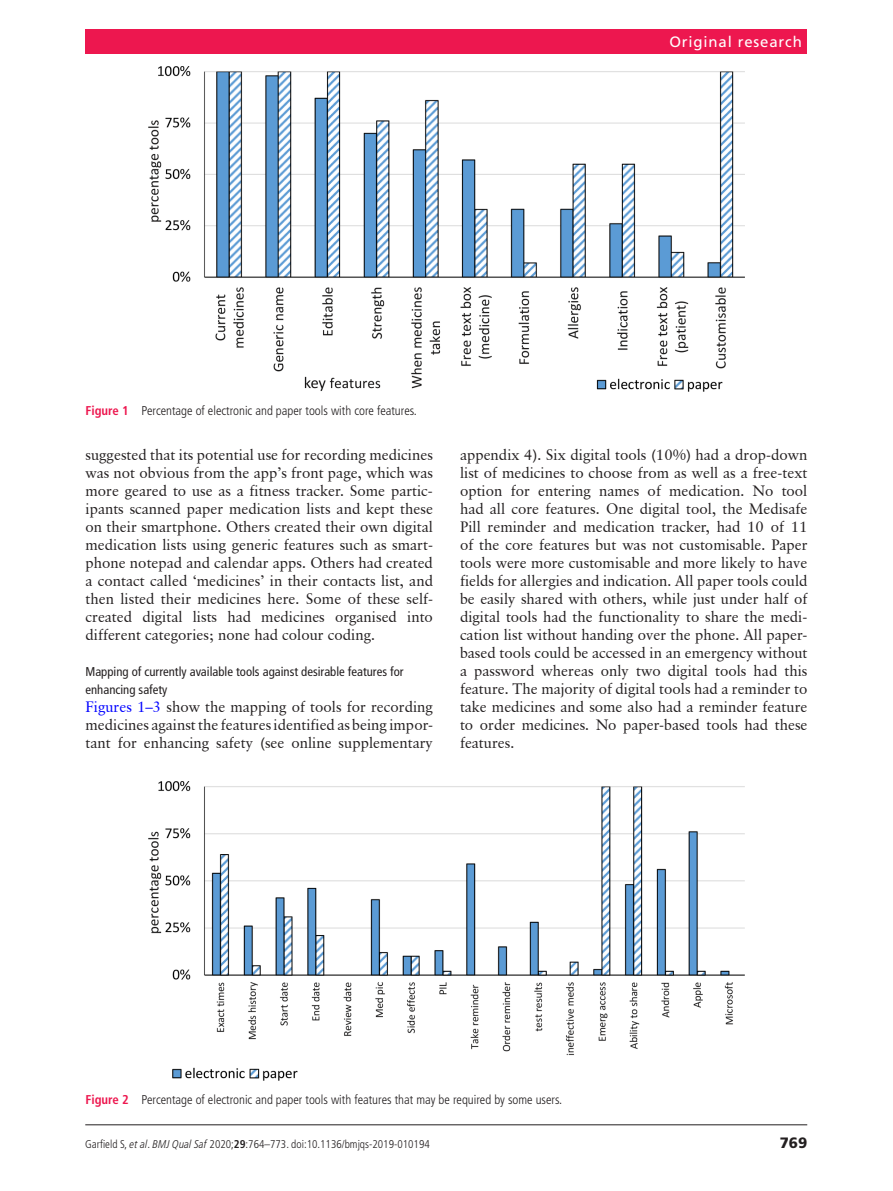
<style>
.page{position:relative;width:893px;height:1191px;background:#fff}
.page>*{position:absolute;margin:0;border:0;box-sizing:border-box;transform-origin:0 0}
.t1{font:15px/18px "Classical Garamond BT";color:#231f20;text-align:justify}
.t2{font:15px "Frutiger LT Std";letter-spacing:.055em;color:#fff}
.t3{font:900 15px "Frutiger LT Std";color:#231f20}
.t4{font:300 condensed 12.75px "Frutiger LT Pro";color:#231f20}
.t5{font:condensed 12.75px/18px "Frutiger LT Std";color:#231f20}
.t6{font:300 condensed 11.25px "Frutiger LT Pro";color:#231f20}
.s1{font-weight:700;color:#ed174f}
.s2{color:#00f}
.s3{font-style:italic}
.s4{font-weight:700}
</style>
<div class="page">
<hr style="left:85px;top:1124px;width:722px;height:1px;background:#231f20">
<div style="left:85px;top:30px;width:722px;height:24px;background:#ed174f"></div>
<img style="left:149px;top:66px;width:595px;height:325px">
<img style="left:149px;top:782px;width:595px;height:298px">
<p class="t2" style="left:669px;top:33px;width:134px">Original research</p>
<p class="t4" style="left:86px;top:403px;width:333px"><span class="s1">Figure 1</span> Percentage of electronic and paper tools with core features.</p>
<p class="t1" style="left:86px;top:445px;width:349px">suggested that its potential use for recording medicines was not obvious from the app’s front page, which was more geared to use as a fitness tracker. Some partic&shy;ipants scanned paper medication lists and kept these on their smartphone. Others created their own digital medication lists using generic features such as smart&shy;phone notepad and calendar apps. Others had created a contact called ‘medicines’ in their contacts list, and then listed their medicines here. Some of these self&shy;created digital lists had medicines organised into different categories; none had colour coding.</p>
<p class="t5" style="left:86px;top:662px;width:320px">Mapping of currently available tools against desirable features for enhancing safety</p>
<p class="t1" style="left:86px;top:697px;width:349px"><span class="s2">Figures 1–3</span> show the mapping of tools for recording medicines against the features identified as being impor&shy;tant for enhancing safety (see online supplementary</p>
<p class="t1" style="left:460px;top:445px;width:349px">appendix 4). Six digital tools (10%) had a drop-down list of medicines to choose from as well as a free-text option for entering names of medication. No tool had all core features. One digital tool, the Medisafe Pill reminder and medication tracker, had 10 of 11 of the core features but was not customisable. Paper tools were more customisable and more likely to have fields for allergies and indication. All paper tools could be easily shared with others, while just under half of digital tools had the functionality to share the medi&shy;cation list without handing over the phone. All paper&shy;based tools could be accessed in an emergency without a password whereas only two digital tools had this feature. The majority of digital tools had a reminder to take medicines and some also had a reminder feature to order medicines. No paper-based tools had these features.</p>
<p class="t4" style="left:86px;top:1092px;width:478px"><span class="s1">Figure 2</span> Percentage of electronic and paper tools with features that may be required by some users.</p>
<p class="t6" style="left:85px;top:1137px;width:346px">Garfield S, <span class="s3">et al</span>. <span class="s3">BMJ Qual Saf</span> 2020;<span class="s4">29</span>:764–773. doi:10.1136/bmjqs-2019-010194</p>
<p class="t3" style="left:780px;top:1133px;width:29px">769</p>
</div>
